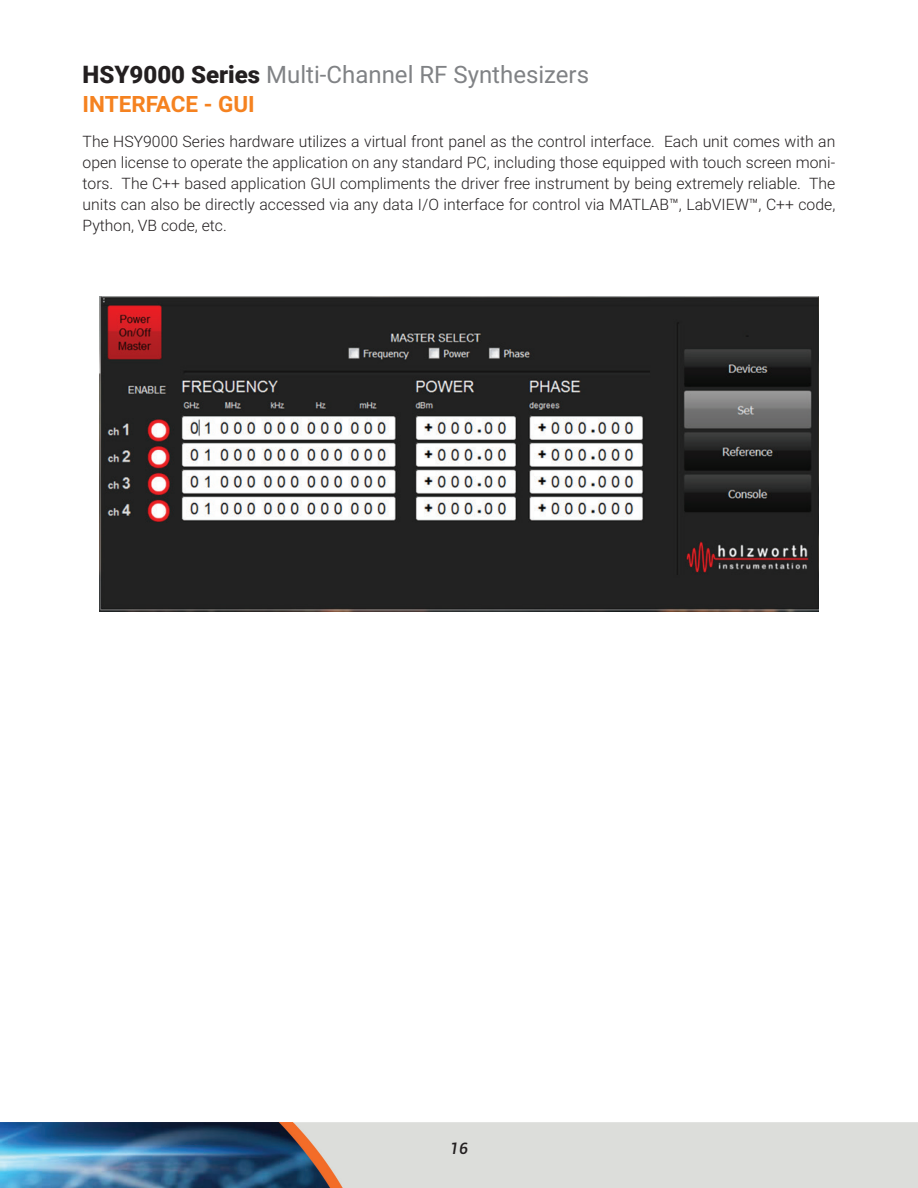
<style>
.page{position:relative;width:918px;height:1188px;background:#fff}
.page>*{position:absolute;margin:0;border:0;box-sizing:border-box;transform-origin:0 0}
.t1{font:24px "Roboto";color:#808285}
.t2{font:700 22.5px "Roboto";color:#f58220}
.t3{font:300 15.75px/21px "Roboto";color:#231f20;text-align:justify}
.t4{font:italic 500 15.75px "Roboto";color:#231f20}
.s1{font-weight:900;color:#231f20}
</style>
<div class="page">
<img style="left:0;top:1123px;width:918px;height:65px">
<img style="left:100px;top:297px;width:718px;height:315px">
<h1 class="t1" style="left:83px;top:57px;width:508px"><span class="s1">HSY9000 Series</span> Multi-Channel RF Synthesizers</h1>
<h2 class="t2" style="left:83px;top:88px;width:174px">INTERFACE - GUI</h2>
<p class="t3" style="left:83px;top:130px;width:754px">The HSY9000 Series hardware utilizes a virtual front panel as the control interface. Each unit comes with an open license to operate the application on any standard PC, including those equipped with touch screen moni&shy;tors. The C++ based application GUI compliments the driver free instrument by being extremely reliable. The units can also be directly accessed via any data I/O interface for control via MATLAB™, LabVIEW™, C++ code, Python, VB code, etc.</p>
<p class="t4" style="left:450px;top:1138px;width:20px">16</p>
</div>
